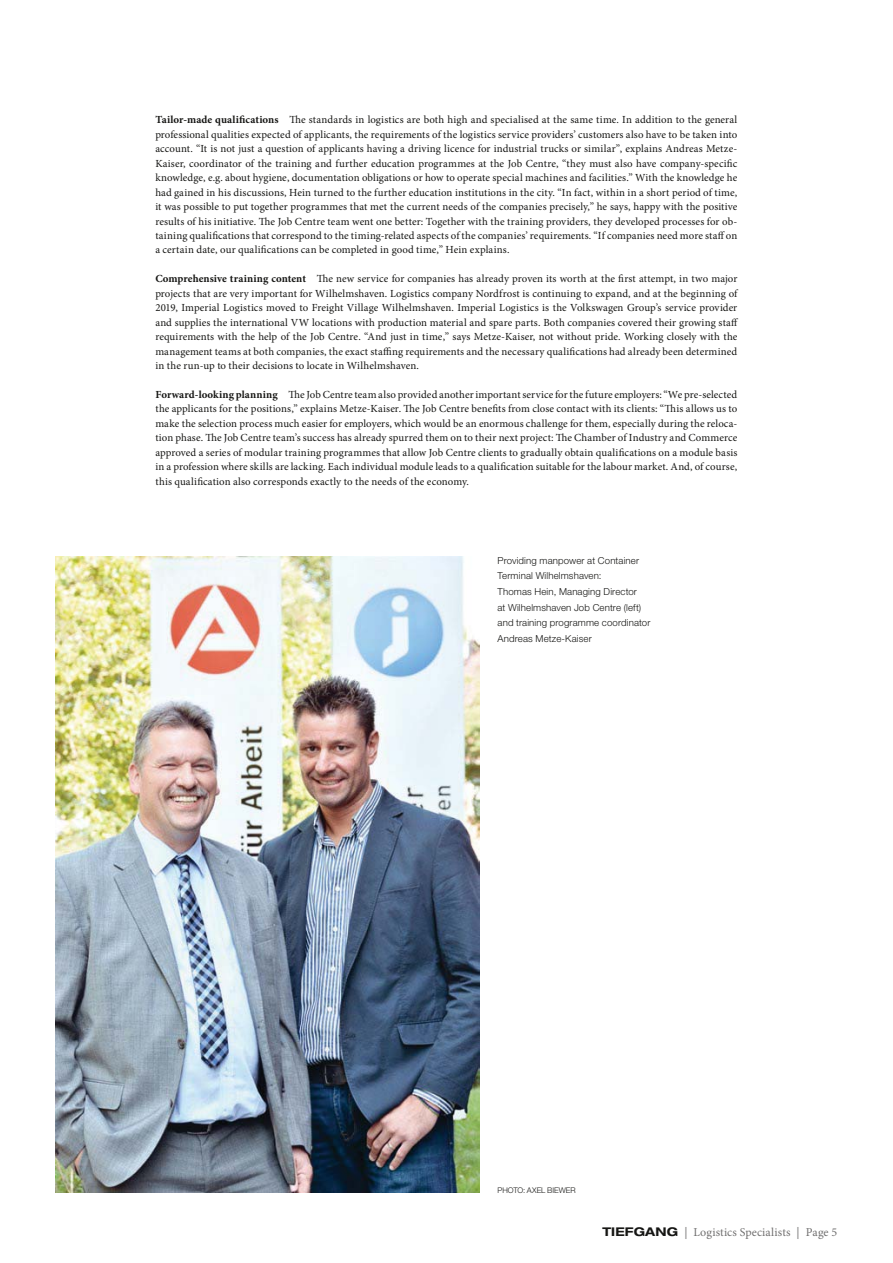
<style>
.page{position:relative;width:893px;height:1263px;background:#fff}
.page>*{position:absolute;margin:0;border:0;box-sizing:border-box;transform-origin:0 0}
.t1{font:12px "Minion Pro";letter-spacing:.01em;color:#706f6f}
.t2{font:10.8px/14.4px "Minion Pro";letter-spacing:.01em;color:#161614;text-align:justify}
.t3{font:300 9.6px/15.6px "Helvetica Neue LT Std";letter-spacing:.015em;color:#161614}
.t4{font:300 7.8px "Helvetica Neue LT Std";letter-spacing:-.005em;color:#161614}
.s1{font-weight:700}
.s2{font-family:"Helvetica Neue LT Std";font-weight:700;font-stretch:expanded;color:#161614}
</style>
<div class="page">
<img style="left:55px;top:557px;width:424px;height:636px">
<p class="t2" style="left:155px;top:114px;width:583px"><span class="s1">Tailor-made qualifications</span> The standards in logistics are both high and specialised at the same time. In addition to the general professional qualities expected of applicants, the requirements of the logistics service providers’ customers also have to be taken into account. “It is not just a question of applicants having a driving licence for industrial trucks or similar”, explains Andreas Metze-Kaiser, coordinator of the training and further education programmes at the Job Centre, “they must also have company-specific knowledge, e.g. about hygiene, documentation obligations or how to operate special machines and facilities.” With the knowledge he had gained in his discussions, Hein turned to the further education institutions in the city. “In fact, within in a short period of time, it was possible to put together programmes that met the current needs of the companies precisely,” he says, happy with the positive results of his initiative. The Job Centre team went one better: Together with the training providers, they developed processes for ob&shy;taining qualifications that correspond to the timing-related aspects of the companies’ requirements. “If companies need more staff on a certain date, our qualifications can be completed in good time,” Hein explains.</p>
<p class="t2" style="left:155px;top:273px;width:584px"><span class="s1">Comprehensive training content</span> The new service for companies has already proven its worth at the first attempt, in two major projects that are very important for Wilhelmshaven. Logistics company Nordfrost is continuing to expand, and at the beginning of 2019, Imperial Logistics moved to Freight Village Wilhelmshaven. Imperial Logistics is the Volkswagen Group’s service provider and supplies the international VW locations with production material and spare parts. Both companies covered their growing staff requirements with the help of the Job Centre. “And just in time,” says Metze-Kaiser, not without pride. Working closely with the management teams at both companies, the exact staffing requirements and the necessary qualifications had already been determined in the run-up to their decisions to locate in Wilhelmshaven.</p>
<p class="t2" style="left:155px;top:388px;width:583px"><span class="s1">Forward-looking planning</span> The Job Centre team also provided another important service for the future employers: “We pre-selected the applicants for the positions,” explains Metze-Kaiser. The Job Centre benefits from close contact with its clients: “This allows us to make the selection process much easier for employers, which would be an enormous challenge for them, especially during the reloca&shy;tion phase. The Job Centre team’s success has already spurred them on to their next project: The Chamber of Industry and Commerce approved a series of modular training programmes that allow Job Centre clients to gradually obtain qualifications on a module basis in a profession where skills are lacking. Each individual module leads to a qualification suitable for the labour market. And, of course, this qualification also corresponds exactly to the needs of the economy.</p>
<p class="t3" style="left:497px;top:553px;width:154px">Providing manpower at Container<br>Terminal Wilhelmshaven:<br>Thomas Hein, Managing Director<br>at Wilhelmshaven Job Centre (left) and training programme coordinator<br>Andreas Metze-Kaiser</p>
<p class="t4" style="left:497px;top:1187px;width:80px">PHOTO: AXEL BIEWER</p>
<p class="t1" style="left:602px;top:1227px;width:236px"><span class="s2">TIEFGANG</span> | Logistics Specialists | Page 5</p>
</div>
